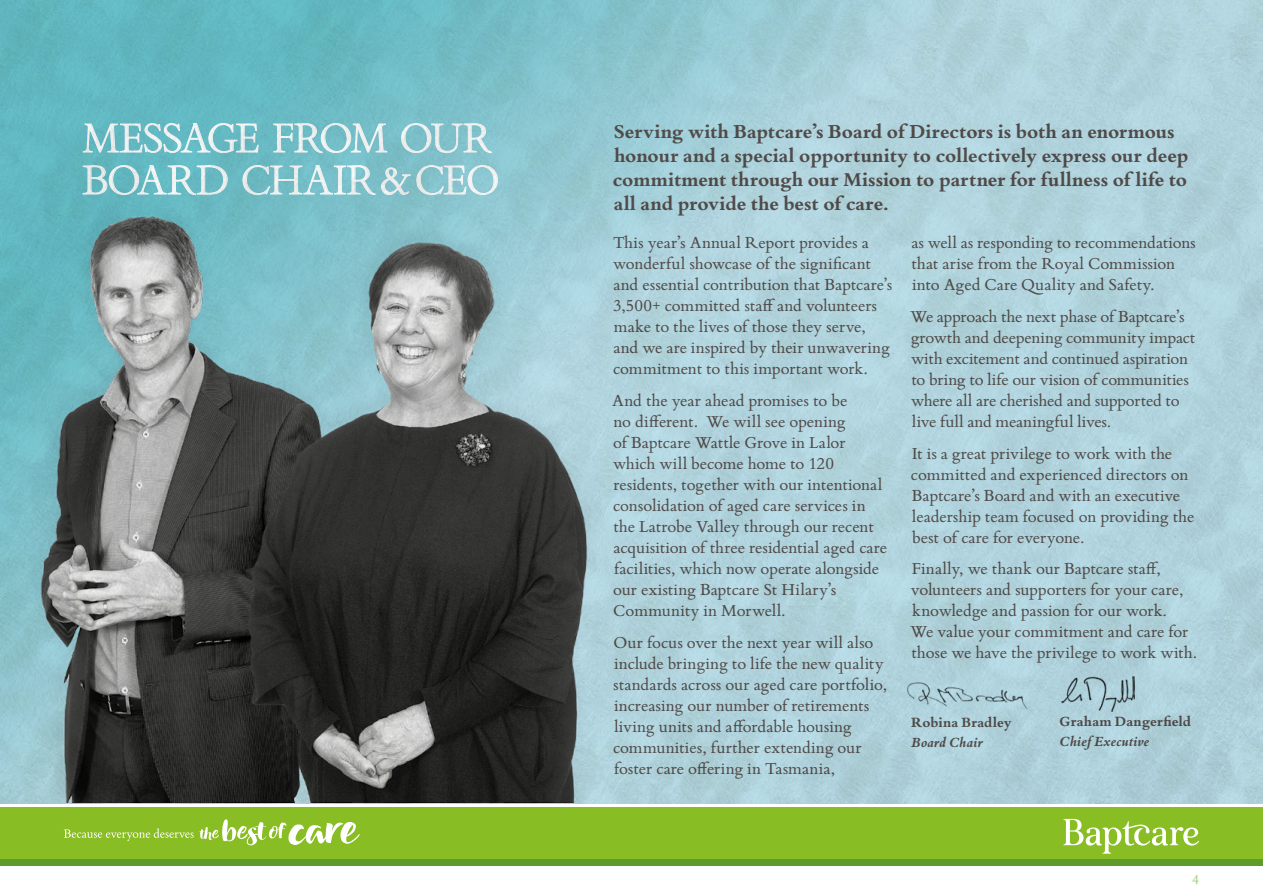
<style>
.page{position:relative;width:1263px;height:893px;background:#fff}
.page>*{position:absolute;margin:0;border:0;box-sizing:border-box;transform-origin:0 0}
.t1{font:39px/42px "Bembo Titling MT Std";letter-spacing:.005em;color:#fff}
.t2{font:700 21px/24px "Bembo Book MT Std";color:#56504e}
.t3{font:18px/21px "Bembo Book MT Std";letter-spacing:-.005em;color:#56504e}
.t4{font:700 15px "Bembo Book MT Std";letter-spacing:.01em;color:#56504e}
.t5{font:italic 700 15px "Bembo Book MT Std";color:#56504e}
.t6{font:15px "Bembo Book MT Std";color:#a7ce80}
</style>
<div class="page">
<div style="left:0;top:808px;width:1263px;height:51px;background:#89bd24"></div>
<svg style="left:1063px;top:819px;width:136px;height:35px"></svg>
<div style="left:0;top:859px;width:1263px;height:6px;background:#5d9b2d"></div>
<svg style="left:64px;top:819px;width:296px;height:26px"></svg>
<img style="left:0;top:0;width:1263px;height:804px">
<h1 class="t1" style="left:83px;top:117px;width:373px">MESSAGE FROM OUR<br>BOARD CHAIR&amp;CEO</h1>
<p class="t2" style="left:613px;top:119px;width:577px">Serving with Baptcare’s Board of Directors is both an enormous honour and a special opportunity to collectively express our deep commitment through our Mission to partner for fullness of life to all and provide the best of care.</p>
<p class="t3" style="left:613px;top:231px;width:281px">This year’s Annual Report provides a wonderful showcase of the significant and essential contribution that Baptcare’s 3,500+ committed staff and volunteers make to the lives of those they serve, and we are inspired by their unwavering commitment to this important work.</p>
<p class="t3" style="left:612px;top:389px;width:276px">And the year ahead promises to be<br>no different. We will see opening<br>of Baptcare Wattle Grove in Lalor which will become home to 120 residents, together with our intentional consolidation of aged care services in the Latrobe Valley through our recent acquisition of three residential aged care facilities, which now operate alongside our existing Baptcare St Hilary’s Community in Morwell.</p>
<p class="t3" style="left:613px;top:631px;width:276px">Our focus over the next year will also include bringing to life the new quality standards across our aged care portfolio, increasing our number of retirements living units and affordable housing communities, further extending our foster care offering in Tasmania,</p>
<p class="t3" style="left:911px;top:232px;width:286px">as well as responding to recommendations that arise from the Royal Commission into Aged Care Quality and Safety.</p>
<p class="t3" style="left:910px;top:305px;width:287px">We approach the next phase of Baptcare’s growth and deepening community impact with excitement and continued aspiration to bring to life our vision of communities where all are cherished and supported to live full and meaningful lives.</p>
<p class="t3" style="left:911px;top:442px;width:285px">It is a great privilege to work with the committed and experienced directors on Baptcare’s Board and with an executive leadership team focused on providing the best of care for everyone.</p>
<p class="t3" style="left:910px;top:557px;width:289px">Finally, we thank our Baptcare staff, volunteers and supporters for your care, knowledge and passion for our work.<br>We value your commitment and care for those we have the privilege to work with.</p>
<p class="t4" style="left:1059px;top:712px;width:133px">Graham Dangerfield</p>
<p class="t5" style="left:1059px;top:731px;width:91px">Chief Executive</p>
<p class="t4" style="left:911px;top:713px;width:102px">Robina Bradley</p>
<p class="t5" style="left:911px;top:732px;width:73px">Board Chair</p>
<p class="t6" style="left:1192px;top:869px;width:9px">4</p>
</div>
